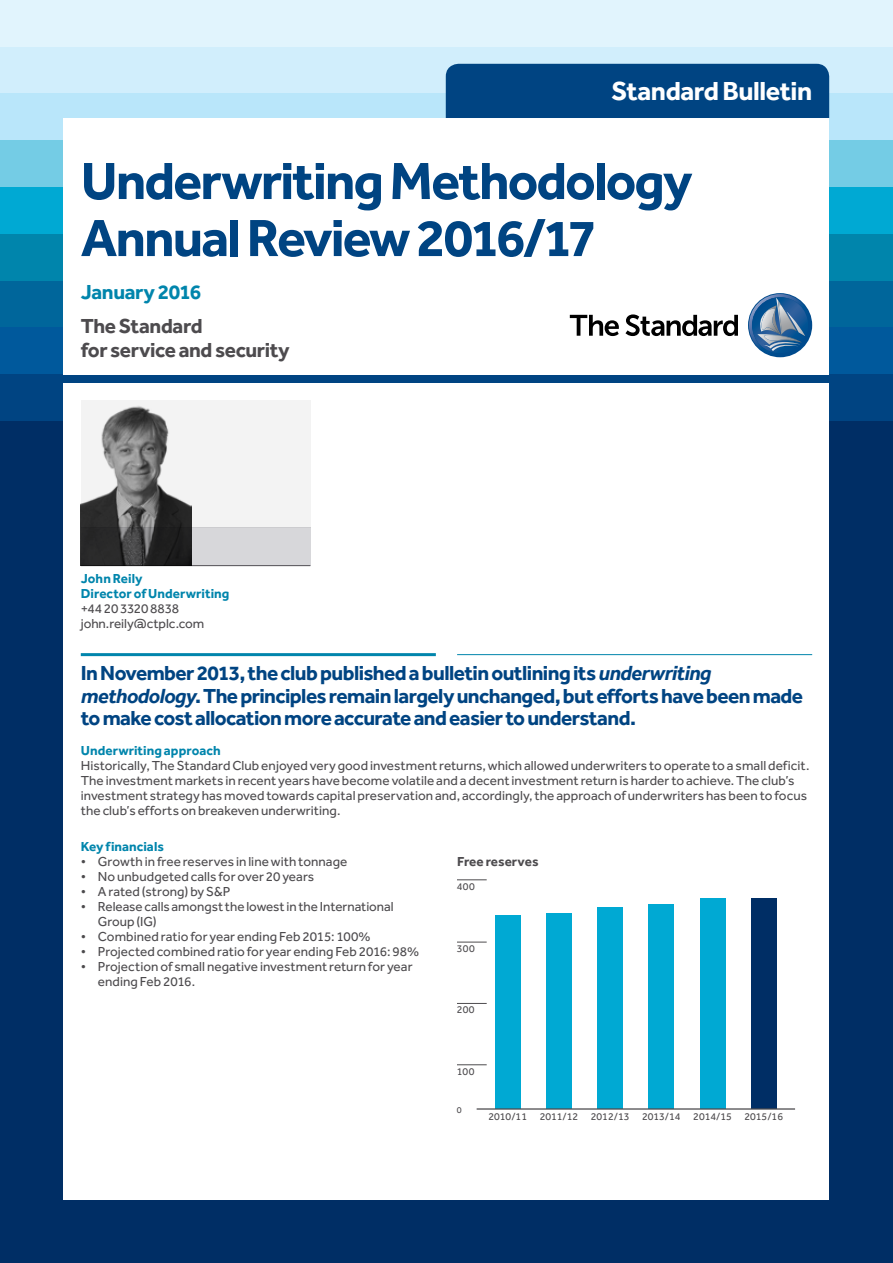
<style>
.page{position:relative;width:893px;height:1263px;background:#fff}
.page>*{position:absolute;margin:0;border:0;box-sizing:border-box;transform-origin:0 0}
.t1{font:700 54px/57px "Effra";letter-spacing:-.035em;color:#004482}
.t2{font:700 27px "Effra";letter-spacing:-.015em;color:#fff}
.t3{font:700 21px/22.5px "Effra";letter-spacing:-.025em;color:#004482}
.t4{font:700 21px/24px "Effra";letter-spacing:-.02em;color:#4d4b4e}
.t5{font:700 21px "Effra";letter-spacing:-.015em;color:#0085ac}
.t6{font:13.5px/15px "Effra";letter-spacing:.005em;color:#4d4b4e}
.t7{font:700 13.5px/15px "Effra";letter-spacing:.005em;color:#0085ac}
.t8{font:700 13.5px "Effra";color:#4d4b4e}
.t9{font:10.5px "Effra";color:#4d4b4e}
.t10{font:9px "Effra";color:#4d4b4e}
.s1{font-style:italic}
</style>
<div class="page">
<div style="left:0;top:0;width:893px;height:47px;background:#e1f4fd"></div>
<div style="left:0;top:47px;width:893px;height:47px;background:#d1eefc"></div>
<div style="left:0;top:94px;width:893px;height:46px;background:#b9e6fa"></div>
<div style="left:0;top:140px;width:893px;height:47px;background:#74cce5"></div>
<div style="left:0;top:187px;width:893px;height:47px;background:#00a9d3"></div>
<div style="left:0;top:234px;width:893px;height:47px;background:#0085ac"></div>
<div style="left:0;top:281px;width:893px;height:46px;background:#00669b"></div>
<div style="left:0;top:327px;width:893px;height:47px;background:#00599c"></div>
<div style="left:0;top:374px;width:893px;height:47px;background:#004482"></div>
<div style="left:0;top:421px;width:893px;height:842px;background:#002e65"></div>
<div style="left:64px;top:118px;width:765px;height:256px;background:#fff"></div>
<div style="left:64px;top:383px;width:765px;height:816px;background:#fff"></div>
<div style="left:446px;top:64px;width:383px;height:54px;background:#004482"></div>
<div style="left:81px;top:400px;width:229px;height:127px;background:#f3f3f3"></div>
<hr style="left:81px;top:653px;width:355px;height:3px;background:#0085ac">
<hr style="left:457px;top:654px;width:355px;height:1px;background:#0085ac">
<svg style="left:625px;top:314px;width:113px;height:22px"></svg>
<svg style="left:570px;top:315px;width:49px;height:21px"></svg>
<svg style="left:749px;top:294px;width:62px;height:62px"></svg>
<img style="left:764px;top:335px;width:34px;height:6px">
<img style="left:761px;top:309px;width:18px;height:24px">
<img style="left:81px;top:406px;width:110px;height:121px">
<div style="left:751px;top:898px;width:26px;height:210px;background:#002e65"></div>
<div style="left:700px;top:898px;width:25px;height:210px;background:#00a9d3"></div>
<div style="left:649px;top:904px;width:25px;height:204px;background:#00a9d3"></div>
<div style="left:597px;top:907px;width:26px;height:201px;background:#00a9d3"></div>
<div style="left:546px;top:913px;width:26px;height:195px;background:#00a9d3"></div>
<div style="left:495px;top:915px;width:26px;height:193px;background:#00a9d3"></div>
<hr style="left:477px;top:1108px;width:318px;height:2px;background:#4d4b4e">
<hr style="left:457px;top:879px;width:30px;height:1px;background:#4d4b4e">
<hr style="left:457px;top:942px;width:30px;height:1px;background:#4d4b4e">
<hr style="left:457px;top:1003px;width:30px;height:1px;background:#4d4b4e">
<hr style="left:457px;top:1064px;width:30px;height:1px;background:#4d4b4e">
<svg style="left:81px;top:527px;width:229px;height:39px;background:#838384"></svg>
<h2 class="t2" style="left:612px;top:74px;width:202px">Standard Bulletin</h2>
<h1 class="t1" style="left:81px;top:151px;width:613px">Underwriting Methodology<br>Annual Review 2016/17</h1>
<h3 class="t5" style="left:81px;top:279px;width:122px">January 2016</h3>
<h3 class="t4" style="left:81px;top:314px;width:210px">The Standard<br>for service and security</h3>
<p class="t7" style="left:81px;top:571px;width:150px">John Reily<br>Director of Underwriting</p>
<p class="t6" style="left:81px;top:601px;width:125px">+44 20 3320 8838 john.reily@ctplc.com</p>
<h3 class="t3" style="left:81px;top:661px;width:724px">In November 2013, the club published a bulletin outlining its <span class="s1">underwriting methodology</span>. The principles remain largely unchanged, but efforts have been made to make cost allocation more accurate and easier to understand.</h3>
<p class="t7" style="left:81px;top:743px;width:141px">Underwriting approach</p>
<p class="t6" style="left:81px;top:758px;width:730px">Historically, The Standard Club enjoyed very good investment returns, which allowed underwriters to operate to a small deficit.<br>The investment markets in recent years have become volatile and a decent investment return is harder to achieve. The club’s investment strategy has moved towards capital preservation and, accordingly, the approach of underwriters has been to focus the club’s efforts on breakeven underwriting.</p>
<p class="t8" style="left:457px;top:853px;width:83px">Free reserves</p>
<p class="t7" style="left:81px;top:838px;width:85px">Key financials</p>
<p class="t6" style="left:81px;top:854px;width:268px">• Growth in free reserves in line with tonnage</p>
<p class="t6" style="left:81px;top:869px;width:235px">• No unbudgeted calls for over 20 years</p>
<p class="t6" style="left:81px;top:884px;width:151px">• A rated (strong) by S&amp;P</p>
<p class="t6" style="left:98px;top:899px;width:297px;text-indent:-17px">• Release calls amongst the lowest in the International<br>Group (IG)</p>
<p class="t6" style="left:81px;top:929px;width:291px">• Combined ratio for year ending Feb 2015: 100%</p>
<p class="t6" style="left:81px;top:944px;width:340px">• Projected combined ratio for year ending Feb 2016: 98%</p>
<p class="t6" style="left:98px;top:959px;width:316px;text-indent:-17px">• Projection of small negative investment return for year ending Feb 2016.</p>
<p class="t9" style="left:457px;top:881px;width:19px">400</p>
<p class="t9" style="left:457px;top:942px;width:19px">300</p>
<p class="t9" style="left:457px;top:1004px;width:19px">200</p>
<p class="t9" style="left:457px;top:1065px;width:19px">100</p>
<p class="t10" style="left:457px;top:1105px;width:6px">0</p>
<p class="t9" style="left:488px;top:1110px;width:296px">2010/11 2011/12 2012/13 2013/14 2014/15 2015/16</p>
</div>
